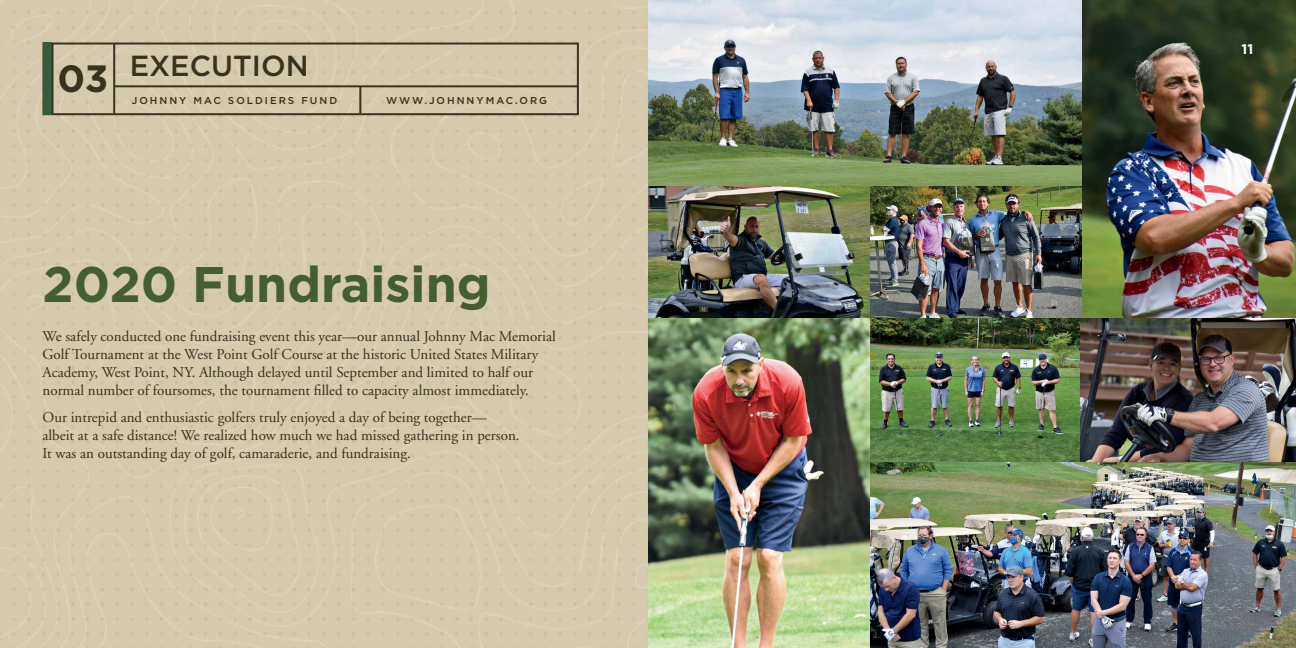
<style>
.page{position:relative;width:1296px;height:648px;background:#fff}
.page>*{position:absolute;margin:0;border:0;box-sizing:border-box;transform-origin:0 0}
.t1{font:700 50px "Gotham";color:#455e2f}
.t2{font:700 38px "Gotham";color:#36331e}
.t3{font:500 29px "Gotham";color:#36331e}
.t4{font:15px/18px "Adobe Garamond";color:#36331e}
.t5{font:700 14px "Gotham";color:#fff}
.t6{font:500 10px "Gotham";letter-spacing:.2em;color:#36331e}
</style>
<div class="page">
<div style="left:0;top:0;width:648px;height:648px;background:#d5caac"></div>
<img style="left:648px;top:186px;width:222px;height:462px">
<img style="left:1081px;top:0;width:215px;height:318px">
<img style="left:870px;top:318px;width:426px;height:330px">
<img style="left:648px;top:0;width:433px;height:186px">
<img style="left:870px;top:186px;width:211px;height:132px">
<div style="left:43px;top:43px;width:536px;height:72px;border:2px solid #36331e"></div>
<div style="left:43px;top:43px;width:9px;height:72px;background:#345c3d"></div>
<hr style="left:359px;top:86px;width:2px;height:27px;background:#36331e">
<hr style="left:113px;top:43px;width:2px;height:71px;background:#36331e">
<hr style="left:52px;top:43px;width:2px;height:71px;background:#36331e">
<hr style="left:114px;top:85px;width:464px;height:2px;background:#36331e">
<h2 class="t2" style="left:58px;top:53px;width:52px">03</h2>
<h3 class="t3" style="left:130px;top:47px;width:180px">EXECUTION</h3>
<p class="t6" style="left:132px;top:94px;width:207px">JOHNNY MAC SOLDIERS FUND</p>
<p class="t6" style="left:386px;top:94px;width:163px">WWW.JOHNNYMAC.ORG</p>
<h1 class="t1" style="left:43px;top:252px;width:450px">2020 Fundraising</h1>
<p class="t4" style="left:43px;top:327px;width:515px">We safely conducted one fundraising event this year—our annual Johnny Mac Memorial Golf Tournament at the West Point Golf Course at the historic United States Military Academy, West Point, NY. Although delayed until September and limited to half our normal number of foursomes, the tournament filled to capacity almost immediately.</p>
<p class="t4" style="left:43px;top:408px;width:479px">Our intrepid and enthusiastic golfers truly enjoyed a day of being together— albeit at a safe distance! We realized how much we had missed gathering in person.<br>It was an outstanding day of golf, camaraderie, and fundraising.</p>
<p class="t5" style="left:1242px;top:39px;width:13px">11</p>
</div>
